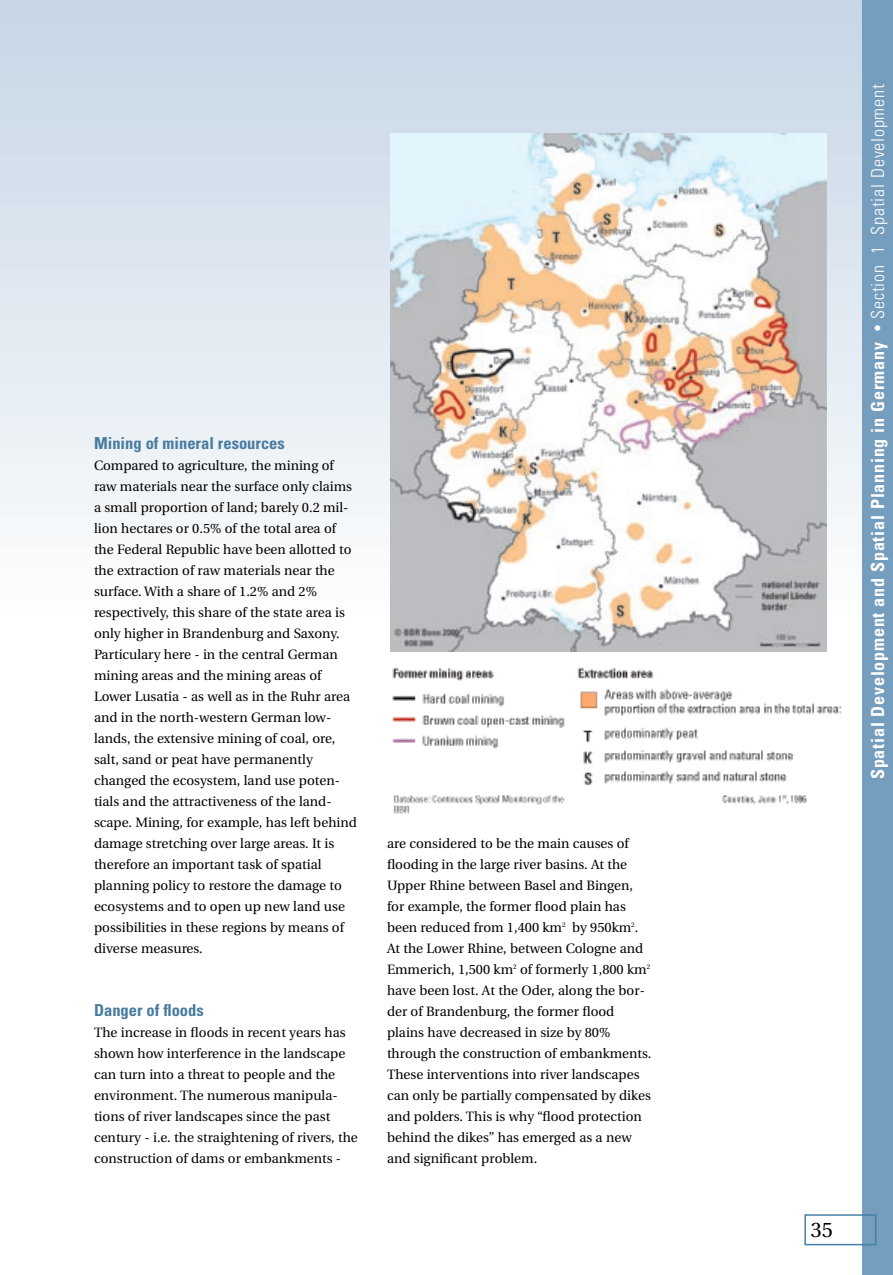
<style>
.page{position:relative;width:893px;height:1275px;background:#fff}
.page>*{position:absolute;margin:0;border:0;box-sizing:border-box;transform-origin:0 0}
.t1{font:21px "Utopia";color:#000}
.t2{font:700 condensed 18px "Univers";letter-spacing:.045em;color:#fff}
.t3{font:700 condensed 16.5px "Univers";color:#477b9f}
.t4{font:13.5px/21px "Utopia";color:#000}
.s1{font-weight:400}
.s2{font-weight:300}
</style>
<div class="page">
<div style="left:0;top:0;width:884px;height:13px;background:#c6d6e5"></div>
<div style="left:0;top:5px;width:884px;height:25px;background:#c7d7e6"></div>
<div style="left:0;top:21px;width:884px;height:25px;background:#c9d8e7"></div>
<div style="left:0;top:37px;width:884px;height:26px;background:#cad9e7"></div>
<div style="left:0;top:54px;width:884px;height:25px;background:#cbdae8"></div>
<div style="left:0;top:70px;width:884px;height:25px;background:#ccdbe8"></div>
<div style="left:0;top:87px;width:884px;height:25px;background:#cedce9"></div>
<div style="left:0;top:103px;width:884px;height:25px;background:#cfddea"></div>
<div style="left:0;top:119px;width:884px;height:26px;background:#d1ddea"></div>
<div style="left:0;top:136px;width:884px;height:25px;background:#d2ddea"></div>
<div style="left:0;top:152px;width:884px;height:25px;background:#d4e0ec"></div>
<div style="left:0;top:169px;width:884px;height:25px;background:#d5e0ec"></div>
<div style="left:0;top:185px;width:884px;height:25px;background:#d7e1ed"></div>
<div style="left:0;top:201px;width:884px;height:26px;background:#d9e3ee"></div>
<div style="left:0;top:218px;width:884px;height:25px;background:#dae4ee"></div>
<div style="left:0;top:234px;width:884px;height:25px;background:#dce5ef"></div>
<div style="left:0;top:251px;width:884px;height:25px;background:#dde6f0"></div>
<div style="left:0;top:267px;width:884px;height:25px;background:#dfe8f1"></div>
<div style="left:0;top:283px;width:884px;height:26px;background:#e0e8f1"></div>
<div style="left:0;top:300px;width:884px;height:25px;background:#e1e9f1"></div>
<div style="left:0;top:316px;width:884px;height:25px;background:#e3eaf2"></div>
<div style="left:0;top:333px;width:884px;height:25px;background:#e4ebf2"></div>
<div style="left:0;top:349px;width:884px;height:25px;background:#e6edf4"></div>
<div style="left:0;top:365px;width:884px;height:26px;background:#e6edf4"></div>
<div style="left:0;top:382px;width:884px;height:25px;background:#e8eef5"></div>
<div style="left:0;top:398px;width:884px;height:25px;background:#e9f0f5"></div>
<div style="left:0;top:415px;width:884px;height:25px;background:#ebf1f6"></div>
<div style="left:0;top:431px;width:884px;height:25px;background:#ecf1f6"></div>
<div style="left:0;top:447px;width:884px;height:26px;background:#eef3f8"></div>
<div style="left:0;top:464px;width:884px;height:25px;background:#eff4f8"></div>
<div style="left:0;top:480px;width:884px;height:26px;background:#f1f5f9"></div>
<div style="left:0;top:497px;width:884px;height:25px;background:#f3f6f9"></div>
<div style="left:0;top:513px;width:884px;height:25px;background:#f5f8fa"></div>
<div style="left:0;top:529px;width:884px;height:26px;background:#f6f8fa"></div>
<div style="left:0;top:546px;width:884px;height:25px;background:#f8fafc"></div>
<div style="left:0;top:562px;width:884px;height:26px;background:#f9fbfc"></div>
<div style="left:0;top:579px;width:884px;height:25px;background:#fbfcfd"></div>
<img style="left:392px;top:667px;width:450px;height:147px">
<div style="left:862px;top:0;width:30px;height:1275px;background:#759dbe"></div>
<div style="left:804px;top:1214px;width:72px;height:31px;border:2px solid #4580a8"></div>
<img style="left:390px;top:134px;width:436px;height:517px">
<p class="t3" style="left:94px;top:437px;width:192px">Mining of mineral resources</p>
<p class="t4" style="left:94px;top:456px;width:264px">Compared to agriculture, the mining of raw materials near the surface only claims a small proportion of land; barely 0.2 mil&shy;lion hectares or 0.5% of the total area of the Federal Republic have been allotted to the extraction of raw materials near the surface. With a share of 1.2% and 2% respectively, this share of the state area is only higher in Brandenburg and Saxony.<br>Particulary here - in the central German mining areas and the mining areas of Lower Lusatia - as well as in the Ruhr area and in the north-western German low&shy;lands, the extensive mining of coal, ore, salt, sand or peat have permanently changed the ecosystem, land use poten&shy;tials and the attractiveness of the land&shy;scape. Mining, for example, has left behind damage stretching over large areas. It is therefore an important task of spatial planning policy to restore the damage to ecosystems and to open up new land use possibilities in these regions by means of diverse measures.</p>
<p class="t3" style="left:94px;top:1004px;width:111px">Danger of floods</p>
<p class="t4" style="left:94px;top:1023px;width:265px">The increase in floods in recent years has shown how interference in the landscape can turn into a threat to people and the environment. The numerous manipula&shy;tions of river landscapes since the past century - i.e. the straightening of rivers, the construction of dams or embankments -</p>
<p class="t4" style="left:387px;top:834px;width:266px">are considered to be the main causes of flooding in the large river basins. At the Upper Rhine between Basel and Bingen, for example, the former flood plain has been reduced from 1,400 km<sup>2</sup> by 950km<sup>2</sup>.<br>At the Lower Rhine, between Cologne and Emmerich, 1,500 km<sup>2</sup> of formerly 1,800 km<sup>2 </sup>have been lost. At the Oder, along the bor&shy;der of Brandenburg, the former flood plains have decreased in size by 80% through the construction of embankments.<br>These interventions into river landscapes can only be partially compensated by dikes and polders. This is why “flood protection behind the dikes” has emerged as a new and significant problem.</p>
<h2 class="t2" style="left:871px;top:779px;width:697px;rotate:-90deg">Spatial Development and Spatial Planning in Germany <span class="s1">•</span> <span class="s2">Section 1 Spatial Development</span></h2>
<h1 class="t1" style="left:810px;top:1221px;width:24px">35</h1>
</div>
